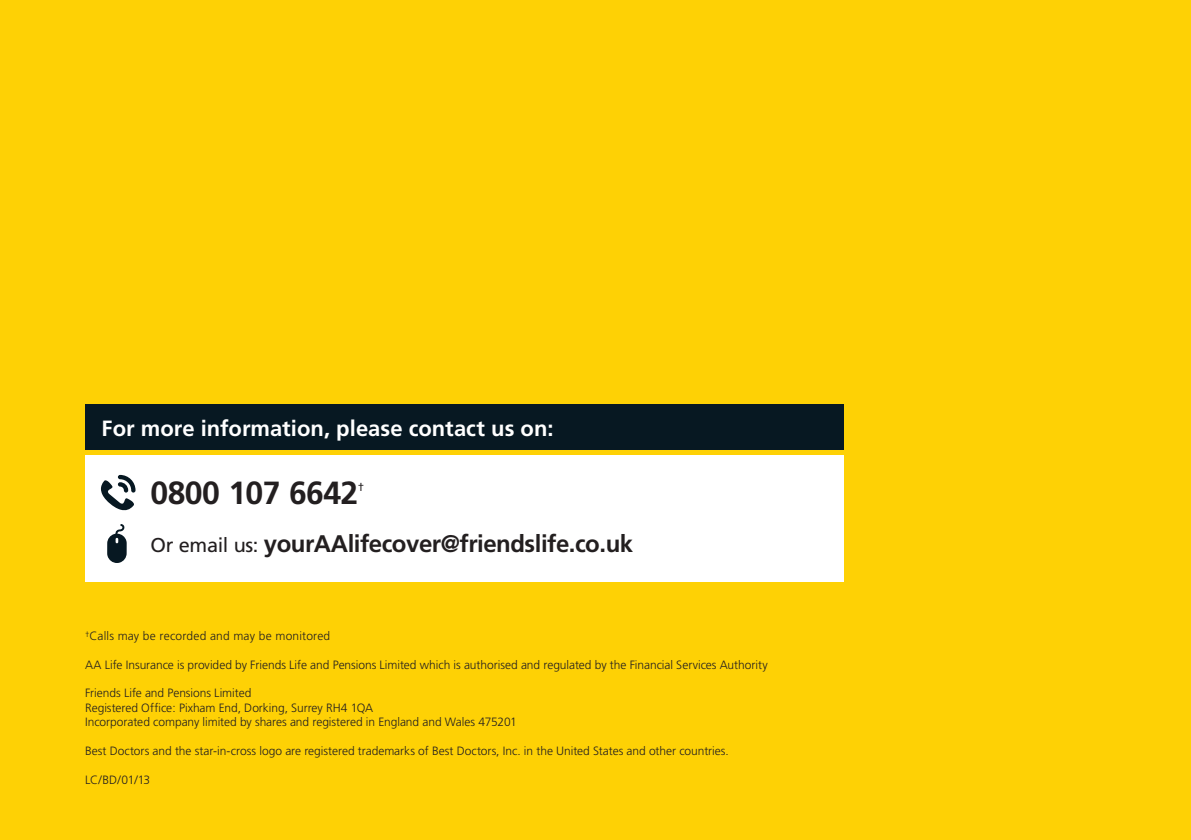
<style>
.page{position:relative;width:1191px;height:840px;background:#fff}
.page>*{position:absolute;margin:0;border:0;box-sizing:border-box;transform-origin:0 0}
.t1{font:700 32px "Frutiger";letter-spacing:-.02em;color:#231f20}
.t2{font:700 24px "Frutiger";letter-spacing:-.02em;color:#231f20}
.t3{font:700 22px "Frutiger";color:#fff}
.t4{font:300 12px/14.4px "Frutiger";letter-spacing:-.005em;color:#231f20}
.t5{font:300 12px "Frutiger";letter-spacing:.015em;color:#231f20}
.t6{font:11.6px "Frutiger";color:#231f20}
.s1{font-weight:400;font-size:20px}
</style>
<div class="page">
<div style="left:0;top:0;width:1191px;height:839px;background:#fed105"></div>
<div style="left:85px;top:455px;width:758px;height:126px;background:#fff"></div>
<svg style="left:101px;top:474px;width:34px;height:36px"></svg>
<div style="left:85px;top:404px;width:758px;height:45px;background:#071822"></div>
<svg style="left:107px;top:524px;width:20px;height:38px"></svg>
<h3 class="t3" style="left:102px;top:415px;width:453px">For more information, please contact us on:</h3>
<h1 class="t1" style="left:151px;top:473px;width:209px">0800 107 6642</h1>
<p class="t6" style="left:358px;top:480px;width:8px">†</p>
<h2 class="t2" style="left:151px;top:529px;width:484px"><span class="s1">Or email us:</span> yourAAlifecover@friendslife.co.uk</h2>
<p class="t5" style="left:85px;top:628px;width:247px"><sup>†</sup>Calls may be recorded and may be monitored</p>
<p class="t4" style="left:85px;top:657px;width:684px">AA Life Insurance is provided by Friends Life and Pensions Limited which is authorised and regulated by the Financial Services Authority</p>
<p class="t4" style="left:85px;top:686px;width:433px">Friends Life and Pensions Limited<br>Registered Office: Pixham End, Dorking, Surrey RH4 1QA<br>Incorporated company limited by shares and registered in England and Wales 475201</p>
<p class="t4" style="left:85px;top:743px;width:645px">Best Doctors and the star-in-cross logo are registered trademarks of Best Doctors, Inc. in the United States and other countries.</p>
<p class="t4" style="left:85px;top:772px;width:67px">LC/BD/01/13</p>
</div>
